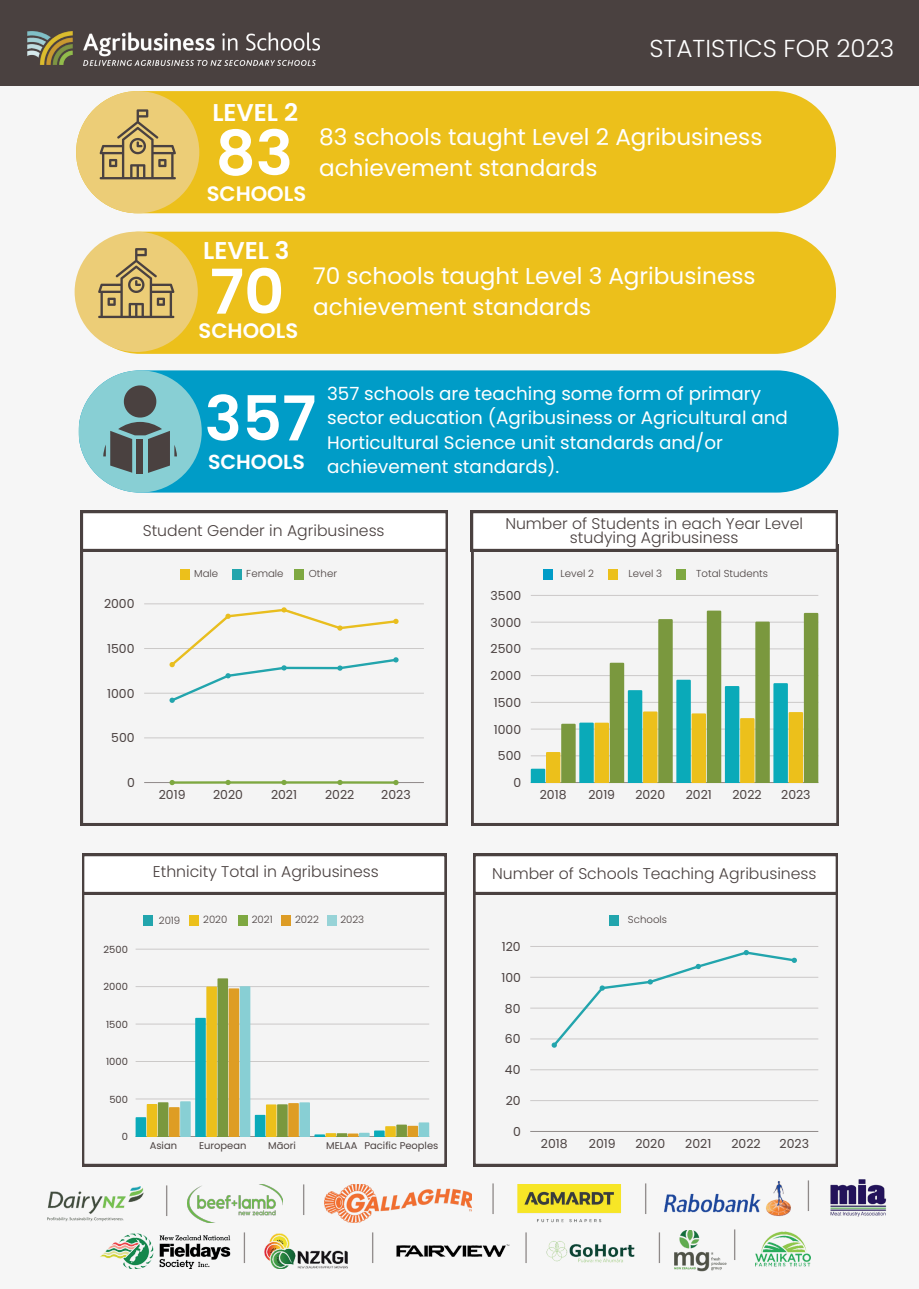
<style>
.page{position:relative;width:919px;height:1289px;background:#f6f6f6}
.page>*{position:absolute;margin:0;border:0;box-sizing:border-box;transform-origin:0 0}
.t1{font:600 61.8px "Poppins";color:#fff}
.t2{font:100 35.4px "Poppins";color:#4a4140}
.t3{font:300 24.45px "Poppins";color:#fff}
.t4{font:600 24.3px "Poppins";color:#fff}
.t5{font:22.95px/31px "Poppins";color:#fff}
.t6{font:600 20.85px "Poppins";color:#fff}
.t7{font:18.15px "Poppins";color:#fff}
.t8{font:300 15.6px/13.8px "Poppins";color:#4a4140;text-align:center}
.t9{font:12.3px "Poppins";color:#4a4140}
.t10{font:300 10.05px "Poppins";color:#4a4140}
.t11{font:9.9px "Poppins";color:#4a4140}
</style>
<div class="page">
<div style="left:199px;top:91px;width:637px;height:122px;background:#ecc01b"></div>
<svg style="left:76px;top:91px;width:123px;height:122px;background:#dfc477"></svg>
<div style="left:125px;top:232px;width:711px;height:122px;background:#ecc01b"></div>
<svg style="left:75px;top:232px;width:123px;height:120px;background:#dec376"></svg>
<div style="left:202px;top:370px;width:636px;height:123px;background:#009cc7"></div>
<svg style="left:79px;top:370px;width:123px;height:123px;background:#79b1b8"></svg>
<svg style="left:81px;top:551px;width:367px;height:274px"></svg>
<hr style="left:144px;top:782px;width:280px;height:1px;background:#4a4140">
<hr style="left:144px;top:738px;width:280px;height:1px;background:#4a4140">
<hr style="left:144px;top:693px;width:280px;height:1px;background:#4a4140">
<hr style="left:144px;top:648px;width:280px;height:1px;background:#4a4140">
<hr style="left:144px;top:604px;width:280px;height:1px;background:#4a4140">
<hr style="left:228px;top:781px;width:56px;height:3px;background:#7ea841">
<hr style="left:284px;top:781px;width:56px;height:3px;background:#7ea841">
<svg style="left:169px;top:607px;width:230px;height:96px"></svg>
<svg style="left:169px;top:780px;width:62px;height:5px"></svg>
<svg style="left:281px;top:780px;width:6px;height:5px"></svg>
<svg style="left:337px;top:780px;width:61px;height:5px"></svg>
<svg style="left:81px;top:511px;width:367px;height:40px"></svg>
<div style="left:180px;top:570px;width:9px;height:10px;background:#ecc01b"></div>
<div style="left:232px;top:570px;width:10px;height:10px;background:#22a5ad"></div>
<div style="left:294px;top:570px;width:10px;height:10px;background:#7ea841"></div>
<svg style="left:471px;top:551px;width:367px;height:274px"></svg>
<svg style="left:82px;top:894px;width:364px;height:272px"></svg>
<hr style="left:136px;top:1136px;width:293px;height:1px;background:#4a4140">
<hr style="left:136px;top:949px;width:293px;height:1px;background:#4a4140">
<svg style="left:136px;top:978px;width:293px;height:158px"></svg>
<svg style="left:471px;top:511px;width:367px;height:40px"></svg>
<svg style="left:82px;top:854px;width:364px;height:40px"></svg>
<hr style="left:531px;top:782px;width:287px;height:1px;background:#4a4140">
<hr style="left:531px;top:595px;width:287px;height:1px;background:#4a4140">
<svg style="left:531px;top:611px;width:287px;height:171px"></svg>
<div style="left:143px;top:915px;width:10px;height:11px;background:#22a5ad"></div>
<div style="left:189px;top:915px;width:10px;height:11px;background:#ecc01b"></div>
<div style="left:238px;top:915px;width:10px;height:11px;background:#7ea841"></div>
<div style="left:281px;top:915px;width:9px;height:11px;background:#dd9c25"></div>
<div style="left:327px;top:915px;width:10px;height:11px;background:#97d3d7"></div>
<svg style="left:473px;top:894px;width:365px;height:272px"></svg>
<hr style="left:530px;top:1131px;width:288px;height:1px;background:#4a4140">
<hr style="left:530px;top:1100px;width:288px;height:1px;background:#4a4140">
<hr style="left:530px;top:1069px;width:288px;height:1px;background:#4a4140">
<hr style="left:530px;top:1039px;width:288px;height:1px;background:#4a4140">
<hr style="left:530px;top:1008px;width:288px;height:1px;background:#4a4140">
<hr style="left:530px;top:977px;width:288px;height:1px;background:#4a4140">
<hr style="left:530px;top:946px;width:288px;height:1px;background:#4a4140">
<svg style="left:551px;top:950px;width:246px;height:98px"></svg>
<svg style="left:473px;top:854px;width:365px;height:40px"></svg>
<div style="left:542px;top:570px;width:10px;height:10px;background:#009cc7"></div>
<div style="left:608px;top:570px;width:10px;height:10px;background:#ecc01b"></div>
<div style="left:676px;top:569px;width:10px;height:10px;background:#7ea841"></div>
<div style="left:608px;top:915px;width:10px;height:10px;background:#22a5ad"></div>
<img style="left:47px;top:1187px;width:97px;height:34px">
<img style="left:188px;top:1184px;width:94px;height:38px">
<img style="left:325px;top:1184px;width:147px;height:38px">
<img style="left:517px;top:1184px;width:104px;height:38px">
<img style="left:664px;top:1181px;width:127px;height:36px">
<img style="left:830px;top:1179px;width:57px;height:38px">
<img style="left:100px;top:1234px;width:131px;height:34px">
<img style="left:264px;top:1234px;width:84px;height:34px">
<img style="left:396px;top:1244px;width:114px;height:13px">
<img style="left:546px;top:1241px;width:89px;height:22px">
<img style="left:674px;top:1231px;width:52px;height:40px">
<img style="left:755px;top:1231px;width:56px;height:36px">
<div style="left:0;top:0;width:919px;height:85px;background:#4a4140"></div>
<img style="left:83px;top:32px;width:236px;height:33px">
<img style="left:27px;top:32px;width:46px;height:33px">
<h3 class="t4" style="left:212px;top:98px;width:87px">LEVEL 2</h3>
<h3 class="t3" style="left:649px;top:34px;width:246px">STATISTICS FOR 2023</h3>
<h1 class="t1" style="left:216px;top:117px;width:79px">83</h1>
<p class="t5" style="left:319px;top:122px;width:445px">83 schools taught Level 2 Agribusiness achievement standards</p>
<p class="t6" style="left:207px;top:182px;width:101px">SCHOOLS</p>
<h3 class="t4" style="left:203px;top:236px;width:88px">LEVEL 3</h3>
<h1 class="t1" style="left:210px;top:256px;width:76px">70</h1>
<p class="t6" style="left:199px;top:318px;width:101px">SCHOOLS</p>
<p class="t5" style="left:313px;top:260px;width:444px">70 schools taught Level 3 Agribusiness achievement standards</p>
<h1 class="t1" style="left:205px;top:383px;width:113px">357</h1>
<p class="t7" style="left:327px;top:383px;width:435px">357 schools are teaching some form of primary</p>
<p class="t7" style="left:327px;top:408px;width:462px">sector education (Agribusiness or Agricultural and</p>
<p class="t7" style="left:327px;top:432px;width:397px">Horticultural Science unit standards and/or</p>
<p class="t7" style="left:208px;top:456px;width:353px"><sup>SCHOOLS</sup> achievement standards).</p>
<p class="t9" style="left:104px;top:597px;width:32px">2000</p>
<p class="t8" style="left:143px;top:523px;width:243px">Student Gender in Agribusiness</p>
<p class="t10" style="left:194px;top:568px;width:26px">Male</p>
<p class="t10" style="left:246px;top:568px;width:39px">Female</p>
<p class="t10" style="left:309px;top:568px;width:30px">Other</p>
<p class="t9" style="left:107px;top:641px;width:29px">1500</p>
<p class="t9" style="left:107px;top:686px;width:29px">1000</p>
<p class="t9" style="left:111px;top:731px;width:25px">500</p>
<p class="t9" style="left:127px;top:776px;width:9px">0</p>
<p class="t9" style="left:159px;top:787px;width:28px">2019</p>
<p class="t9" style="left:213px;top:787px;width:31px">2020</p>
<p class="t9" style="left:271px;top:787px;width:28px">2021</p>
<p class="t9" style="left:325px;top:787px;width:31px">2022</p>
<p class="t9" style="left:381px;top:787px;width:31px">2023</p>
<p class="t8" style="left:505px;top:516px;width:299px">Number of Students in each Year Level studying Agribusiness</p>
<p class="t9" style="left:490px;top:588px;width:32px">3500</p>
<p class="t9" style="left:490px;top:615px;width:32px">3000</p>
<p class="t9" style="left:491px;top:642px;width:32px">2500</p>
<p class="t9" style="left:491px;top:669px;width:32px">2000</p>
<p class="t9" style="left:494px;top:695px;width:29px">1500</p>
<p class="t9" style="left:494px;top:722px;width:29px">1000</p>
<p class="t9" style="left:498px;top:749px;width:25px">500</p>
<p class="t9" style="left:514px;top:776px;width:9px">0</p>
<p class="t10" style="left:560px;top:568px;width:35px">Level 2</p>
<p class="t10" style="left:628px;top:568px;width:35px">Level 3</p>
<p class="t10" style="left:696px;top:568px;width:73px">Total Students</p>
<p class="t9" style="left:540px;top:787px;width:28px">2018</p>
<p class="t9" style="left:588px;top:787px;width:28px">2019</p>
<p class="t9" style="left:635px;top:787px;width:31px">2020</p>
<p class="t9" style="left:686px;top:787px;width:28px">2021</p>
<p class="t9" style="left:732px;top:787px;width:31px">2022</p>
<p class="t9" style="left:781px;top:787px;width:31px">2023</p>
<p class="t11" style="left:104px;top:943px;width:26px">2500</p>
<p class="t11" style="left:104px;top:981px;width:26px">2000</p>
<p class="t11" style="left:106px;top:1018px;width:23px">1500</p>
<p class="t11" style="left:106px;top:1056px;width:23px">1000</p>
<p class="t11" style="left:109px;top:1093px;width:20px">500</p>
<p class="t11" style="left:122px;top:1131px;width:8px">0</p>
<p class="t8" style="left:153px;top:865px;width:227px">Ethnicity Total in Agribusiness</p>
<p class="t8" style="left:492px;top:866px;width:326px">Number of Schools Teaching Agribusiness</p>
<p class="t10" style="left:628px;top:913px;width:41px">Schools</p>
<p class="t10" style="left:159px;top:915px;width:23px">2019</p>
<p class="t10" style="left:203px;top:914px;width:26px">2020</p>
<p class="t10" style="left:252px;top:914px;width:22px">2021</p>
<p class="t10" style="left:295px;top:914px;width:25px">2022</p>
<p class="t10" style="left:340px;top:914px;width:25px">2023</p>
<p class="t9" style="left:502px;top:939px;width:20px">120</p>
<p class="t9" style="left:501px;top:970px;width:21px">100</p>
<p class="t9" style="left:505px;top:1001px;width:17px">80</p>
<p class="t9" style="left:505px;top:1032px;width:17px">60</p>
<p class="t9" style="left:505px;top:1063px;width:17px">40</p>
<p class="t9" style="left:506px;top:1094px;width:16px">20</p>
<p class="t11" style="left:150px;top:1140px;width:29px">Asian</p>
<p class="t11" style="left:199px;top:1140px;width:49px">European</p>
<p class="t11" style="left:268px;top:1140px;width:29px">Māori</p>
<p class="t11" style="left:326px;top:1140px;width:114px">MELAA Pacific Peoples</p>
<p class="t9" style="left:513px;top:1124px;width:9px">0</p>
<p class="t9" style="left:541px;top:1136px;width:28px">2018</p>
<p class="t9" style="left:589px;top:1136px;width:28px">2019</p>
<p class="t9" style="left:635px;top:1136px;width:31px">2020</p>
<p class="t9" style="left:685px;top:1136px;width:28px">2021</p>
<p class="t9" style="left:731px;top:1136px;width:31px">2022</p>
<p class="t9" style="left:779px;top:1136px;width:31px">2023</p>
<h2 class="t2" style="left:163px;top:1180px;width:8px">|</h2>
<h2 class="t2" style="left:301px;top:1179px;width:8px">|</h2>
<h2 class="t2" style="left:490px;top:1178px;width:8px">|</h2>
<h2 class="t2" style="left:642px;top:1178px;width:8px">|</h2>
<h2 class="t2" style="left:805px;top:1175px;width:8px">|</h2>
<h2 class="t2" style="left:241px;top:1227px;width:8px">|</h2>
<h2 class="t2" style="left:369px;top:1227px;width:8px">|</h2>
<h2 class="t2" style="left:523px;top:1227px;width:8px">|</h2>
<h2 class="t2" style="left:656px;top:1227px;width:8px">|</h2>
<h2 class="t2" style="left:731px;top:1224px;width:8px">|</h2>
</div>
